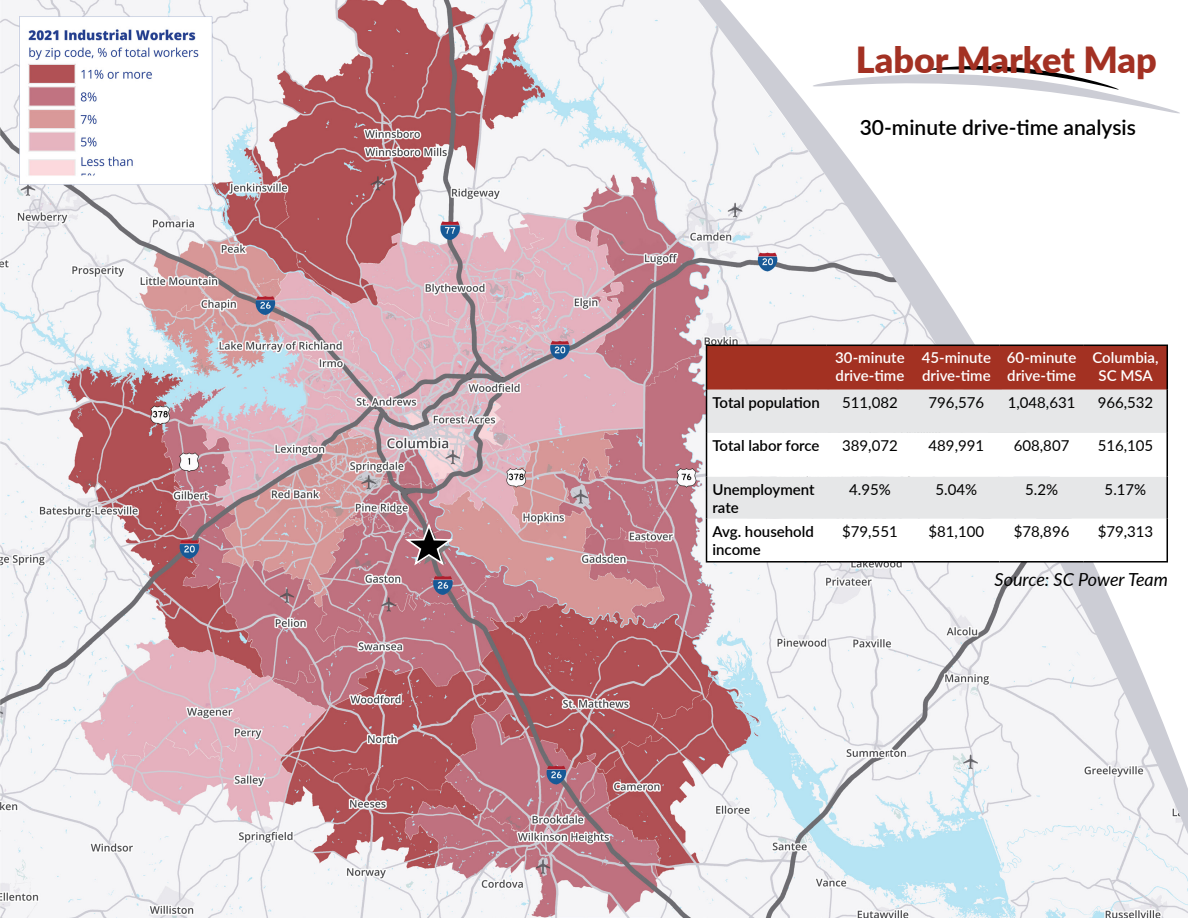
<style>
.page{position:relative;width:1188px;height:918px;background:#fff}
.page>*{position:absolute;margin:0;border:0;box-sizing:border-box;transform-origin:0 0}
.t1{font:900 36px "Lato";color:#a33123}
.t2{font:600 21px "Lato";color:#000}
.t3{font:italic 18px "Lato";letter-spacing:-.005em;color:#000}
.t4{font:15px "Lato";color:#000}
.t5{font:600 15px/18px "Lato";color:#fff}
.t6{font:600 15px/18px "Lato";color:#000}
</style>
<div class="page">
<img style="left:0;top:0;width:1188px;height:918px">
<svg style="left:610px;top:0;width:578px;height:911px"></svg>
<svg style="left:813px;top:63px;width:367px;height:53px"></svg>
<div style="left:707px;top:346px;width:460px;height:44px;background:#a33122"></div>
<div style="left:707px;top:390px;width:460px;height:43px;background:#e6e7e8"></div>
<svg style="left:707px;top:433px;width:460px;height:128px"></svg>
<hr style="left:706px;top:345px;width:121px;height:1px;background:#000">
<hr style="left:706px;top:346px;width:1px;height:44px;background:#000">
<hr style="left:827px;top:345px;width:86px;height:1px;background:#000">
<hr style="left:913px;top:345px;width:87px;height:1px;background:#000">
<hr style="left:1000px;top:345px;width:84px;height:1px;background:#000">
<hr style="left:1084px;top:345px;width:84px;height:1px;background:#000">
<hr style="left:1167px;top:346px;width:1px;height:44px;background:#000">
<hr style="left:706px;top:390px;width:1px;height:43px;background:#000">
<hr style="left:1167px;top:390px;width:1px;height:43px;background:#000">
<hr style="left:706px;top:433px;width:1px;height:44px;background:#000">
<hr style="left:1167px;top:433px;width:1px;height:44px;background:#000">
<hr style="left:706px;top:477px;width:1px;height:42px;background:#000">
<hr style="left:1167px;top:477px;width:1px;height:42px;background:#000">
<hr style="left:706px;top:519px;width:1px;height:42px;background:#000">
<hr style="left:1167px;top:519px;width:1px;height:42px;background:#000">
<hr style="left:706px;top:561px;width:121px;height:2px;background:#000">
<hr style="left:827px;top:561px;width:86px;height:2px;background:#000">
<hr style="left:913px;top:561px;width:87px;height:2px;background:#000">
<hr style="left:1000px;top:561px;width:84px;height:2px;background:#000">
<hr style="left:1084px;top:561px;width:84px;height:2px;background:#000">
<svg style="left:402px;top:523px;width:54px;height:44px;background:#9f777e"></svg>
<h1 class="t1" style="left:856px;top:33px;width:303px">Labor Market Map</h1>
<h2 class="t2" style="left:860px;top:112px;width:278px">30-minute drive-time analysis</h2>
<p class="t5" style="left:835px;top:348px;width:71px">30-minute drive-time</p>
<p class="t5" style="left:922px;top:348px;width:71px">45-minute drive-time</p>
<p class="t5" style="left:1007px;top:348px;width:71px">60-minute drive-time</p>
<p class="t5" style="left:1092px;top:348px;width:68px;text-align:center">Columbia,<br>SC MSA</p>
<p class="t6" style="left:713px;top:393px;width:109px">Total population</p>
<p class="t4" style="left:842px;top:392px;width:57px">511,082</p>
<p class="t4" style="left:929px;top:392px;width:57px">796,576</p>
<p class="t4" style="left:1008px;top:392px;width:69px">1,048,631</p>
<p class="t4" style="left:1098px;top:392px;width:57px">966,532</p>
<p class="t6" style="left:713px;top:436px;width:109px">Total labor force</p>
<p class="t4" style="left:842px;top:435px;width:57px">389,072</p>
<p class="t4" style="left:929px;top:435px;width:57px">489,991</p>
<p class="t4" style="left:1014px;top:435px;width:57px">608,807</p>
<p class="t4" style="left:1098px;top:435px;width:57px">516,105</p>
<p class="t6" style="left:712px;top:480px;width:104px">Unemployment rate</p>
<p class="t4" style="left:849px;top:479px;width:43px">4.95%</p>
<p class="t4" style="left:936px;top:479px;width:43px">5.04%</p>
<p class="t4" style="left:1025px;top:479px;width:34px">5.2%</p>
<p class="t4" style="left:1105px;top:479px;width:43px">5.17%</p>
<p class="t6" style="left:712px;top:522px;width:103px">Avg. household income</p>
<p class="t4" style="left:842px;top:521px;width:57px">$79,551</p>
<p class="t4" style="left:929px;top:521px;width:57px">$81,100</p>
<p class="t4" style="left:1014px;top:521px;width:57px">$78,896</p>
<p class="t4" style="left:1098px;top:521px;width:57px">$79,313</p>
<p class="t3" style="left:995px;top:566px;width:175px">Source: SC Power Team</p>
</div>
